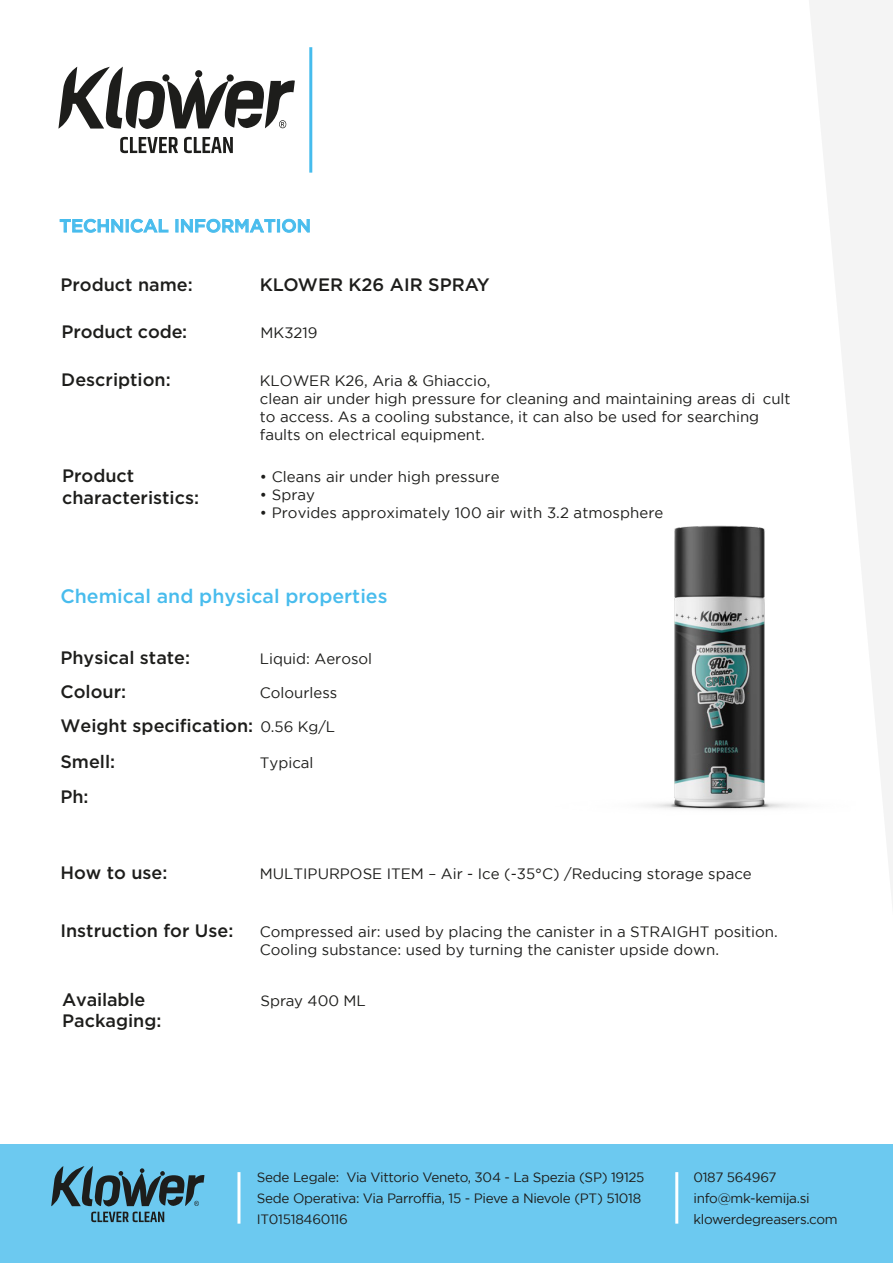
<style>
.page{position:relative;width:893px;height:1263px;background:#fff}
.page>*{position:absolute;margin:0;border:0;box-sizing:border-box;transform-origin:0 0}
.t1{font:500 19.5px "Gotham";color:#48bced}
.t2{font:500 18px/21.6px "Gotham";color:#1d1d1b}
.t3{font:500 18px "Gotham";color:#48bced}
.t4{font:15px/18px "Gotham";color:#1d1d1b}
.t5{font:13.5px/21px "Gotham";letter-spacing:-.02em;color:#1d1d1b}
</style>
<div class="page">
<img style="left:647px;top:525px;width:149px;height:285px">
<svg style="left:809px;top:0;width:84px;height:905px;fill:#f4f4f4"></svg>
<div style="left:0;top:1144px;width:893px;height:119px;background:#6cc9f0"></div>
<hr style="left:309px;top:47px;width:3px;height:126px;background:#46bced">
<svg style="left:120px;top:137px;width:58px;height:16px"></svg>
<svg style="left:184px;top:137px;width:49px;height:16px"></svg>
<svg style="left:58px;top:67px;width:237px;height:62px"></svg>
<svg style="left:51px;top:1166px;width:153px;height:56px"></svg>
<hr style="left:237px;top:1172px;width:3px;height:51px;background:#fff">
<hr style="left:675px;top:1172px;width:3px;height:51px;background:#fff">
<svg style="left:59px;top:218px;width:110px;height:15px"></svg>
<svg style="left:175px;top:218px;width:135px;height:15px"></svg>
<p class="t3" style="left:59px;top:214px;width:253px">TECHNICAL INFORMATION</p>
<p class="t2" style="left:60px;top:273px;width:134px">Product name:</p>
<p class="t2" style="left:260px;top:273px;width:231px">KLOWER K26 AIR SPRAY</p>
<p class="t2" style="left:62px;top:321px;width:127px">Product code:</p>
<p class="t4" style="left:261px;top:324px;width:59px">MK3219</p>
<p class="t2" style="left:61px;top:369px;width:111px">Description:</p>
<p class="t2" style="left:62px;top:465px;width:139px">Product characteristics:</p>
<p class="t4" style="left:260px;top:372px;width:532px">KLOWER K26, Aria &amp; Ghiaccio,<br>clean air under high pressure for cleaning and maintaining areas di cult to access. As a cooling substance, it can also be used for searching faults on electrical equipment.</p>
<p class="t4" style="left:260px;top:467px;width:241px">• Cleans air under high pressure</p>
<p class="t4" style="left:260px;top:485px;width:57px">• Spray</p>
<p class="t4" style="left:260px;top:503px;width:405px">• Provides approximately 100 air with 3.2 atmosphere</p>
<h1 class="t1" style="left:60px;top:583px;width:328px">Chemical and physical properties</h1>
<p class="t2" style="left:60px;top:640px;width:131px;line-height:34.5px">Physical state:<br>Colour:</p>
<p class="t4" style="left:260px;top:649px;width:114px">Liquid: Aerosol</p>
<p class="t4" style="left:260px;top:684px;width:79px">Colourless</p>
<p class="t2" style="left:60px;top:715px;width:194px">Weight specification:</p>
<p class="t4" style="left:260px;top:717px;width:76px">0.56 Kg/L</p>
<p class="t2" style="left:60px;top:751px;width:56px">Smell:</p>
<p class="t4" style="left:260px;top:754px;width:55px">Typical</p>
<p class="t2" style="left:60px;top:786px;width:30px">Ph:</p>
<p class="t2" style="left:60px;top:861px;width:109px">How to use:</p>
<p class="t2" style="left:60px;top:920px;width:175px">Instruction for Use:</p>
<p class="t4" style="left:260px;top:864px;width:493px">MULTIPURPOSE ITEM – Air - Ice (-35°C) /Reducing storage space</p>
<p class="t4" style="left:260px;top:923px;width:519px">Compressed air: used by placing the canister in a STRAIGHT position.<br>Cooling substance: used by turning the canister upside down.</p>
<p class="t2" style="left:62px;top:988px;width:85px">Available</p>
<p class="t4" style="left:261px;top:992px;width:107px">Spray 400 ML</p>
<p class="t2" style="left:62px;top:1010px;width:101px">Packaging:</p>
<p class="t5" style="left:257px;top:1166px;width:389px">Sede Legale: Via Vittorio Veneto, 304 - La Spezia (SP) 19125<br>Sede Operativa: Via Parroffia, 15 - Pieve a Nievole (PT) 51018<br>IT01518460116</p>
<p class="t5" style="left:693px;top:1166px;width:146px">0187 564967 info@mk-kemija.si klowerdegreasers.com</p>
</div>
